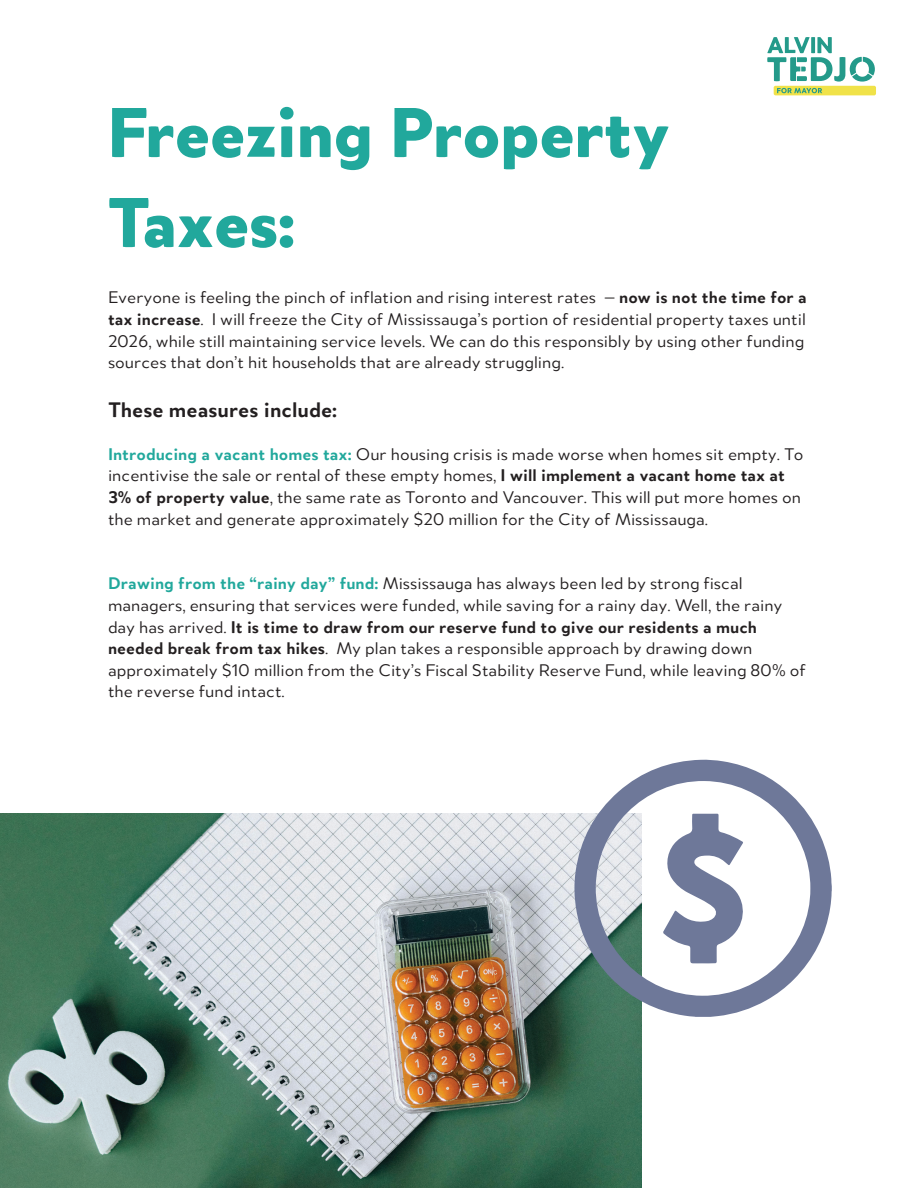
<style>
.page{position:relative;width:918px;height:1188px;background:#fff}
.page>*{position:absolute;margin:0;border:0;box-sizing:border-box;transform-origin:0 0}
.t1{font:900 75px/90px "Merel";letter-spacing:-.02em;color:#21a89c}
.t2{font:700 22.5px "Merel";color:#231f20}
.t3{font:18px/21.6px "Merel";color:#231f20}
.s1{font-weight:700}
.s2{font-weight:700;color:#21a89c}
</style>
<div class="page">
<img style="left:0;top:813px;width:641px;height:375px">
<svg style="left:574px;top:760px;width:258px;height:257px"></svg>
<svg style="left:663px;top:814px;width:84px;height:149px"></svg>
<div style="left:774px;top:86px;width:102px;height:9px;background:#f0e249;border-radius:2px"></div>
<svg style="left:777px;top:88px;width:45px;height:5px"></svg>
<svg style="left:767px;top:37px;width:108px;height:45px"></svg>
<h1 class="t1" style="left:107px;top:82px;width:566px">Freezing Property<br>Taxes:</h1>
<p class="t3" style="left:108px;top:285px;width:700px">Everyone is feeling the pinch of inflation and rising interest rates — <span class="s1">now is not the time for a tax increase</span>. I will freeze the City of Mississauga’s portion of residential property taxes until 2026, while still maintaining service levels. We can do this responsibly by using other funding sources that don’t hit households that are already struggling.</p>
<p class="t2" style="left:108px;top:391px;width:231px">These measures include:</p>
<p class="t3" style="left:108px;top:442px;width:697px"><span class="s2">Introducing a vacant homes tax:</span> Our housing crisis is made worse when homes sit empty. To incentivise the sale or rental of these empty homes, <span class="s1">I will implement a vacant home tax at 3% of property value</span>, the same rate as Toronto and Vancouver. This will put more homes on the market and generate approximately $20 million for the City of Mississauga.</p>
<p class="t3" style="left:108px;top:572px;width:700px"><span class="s2">Drawing from the “rainy day” fund:</span> Mississauga has always been led by strong fiscal managers, ensuring that services were funded, while saving for a rainy day. Well, the rainy day has arrived. <span class="s1">It is time to draw from our reserve fund to give our residents a much needed break from tax hikes</span>. My plan takes a responsible approach by drawing down approximately $10 million from the City’s Fiscal Stability Reserve Fund, while leaving 80% of the reverse fund intact.</p>
</div>
